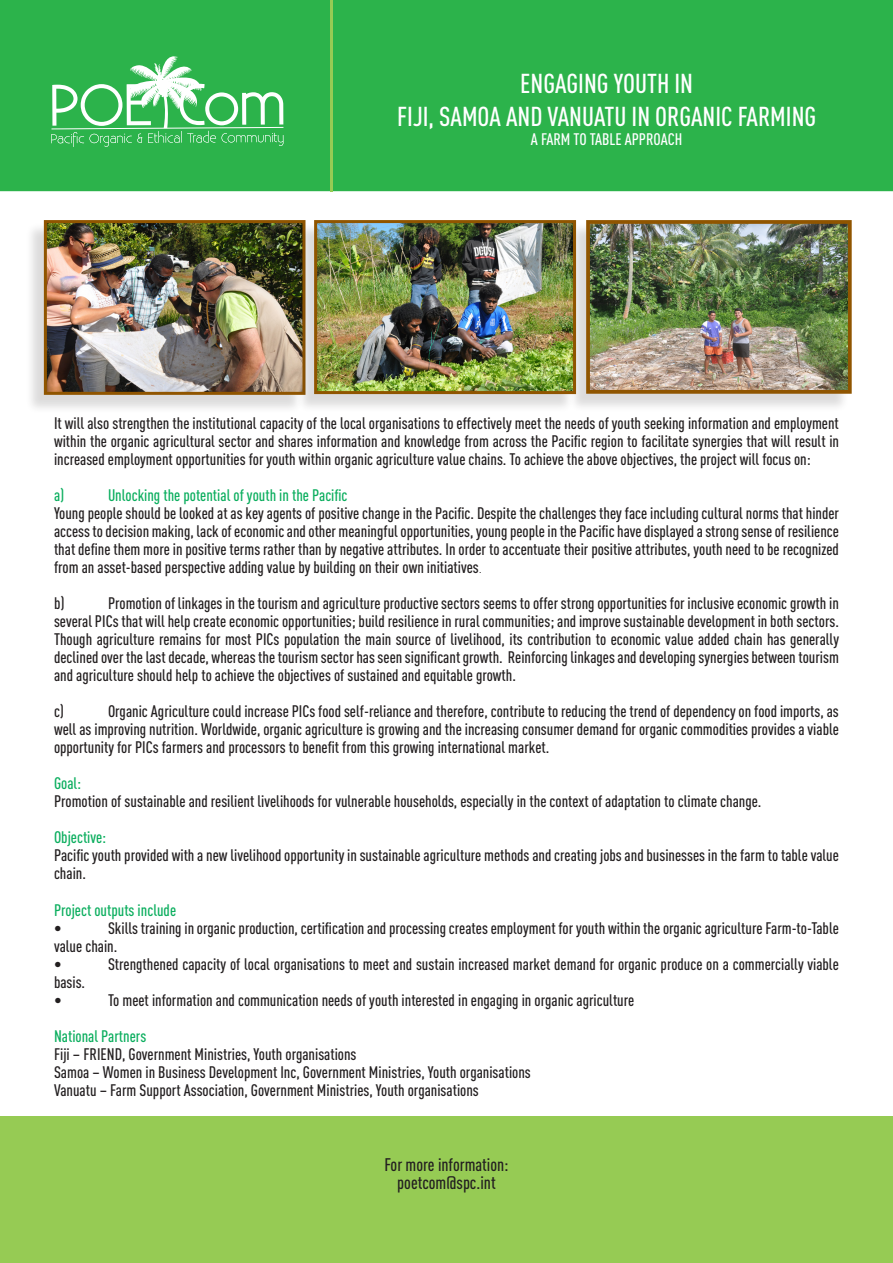
<style>
.page{position:relative;width:893px;height:1263px;background:#fff}
.page>*{position:absolute;margin:0;border:0;box-sizing:border-box;transform-origin:0 0}
.t1{font:500 27px "DIN Cond";color:#fff}
.t2{font:500 18px "DIN Cond";color:#231f20}
.t3{font:500 16.5px/18px "DIN Cond";color:#231f20;text-align:justify}
.t4{font:500 16.5px "DIN Cond";color:#0bae5e}
.t5{font:500 16.5px "DIN Cond";color:#fff}
.t6{font:300 16.5px "DIN Cond";color:#231f20}
.s1{font-weight:300}
</style>
<div class="page">
<div style="left:568px;top:223px;width:282px;height:190px;background:#231f20;opacity:.16"></div>
<img style="left:591px;top:225px;width:256px;height:164px">
<div style="left:586px;top:220px;width:266px;height:174px;border:4px solid #905500"></div>
<div style="left:0;top:0;width:893px;height:191px;background:#2cb34b"></div>
<svg style="left:51px;top:56px;width:233px;height:91px;background:#5ac372"></svg>
<hr style="left:331px;top:0;width:2px;height:191px;background:#96cb54">
<div style="left:25px;top:223px;width:279px;height:191px;background:#231f20;opacity:.16"></div>
<img style="left:48px;top:224px;width:248px;height:167px">
<div style="left:44px;top:220px;width:261px;height:175px;border:3px solid #905500"></div>
<div style="left:296px;top:223px;width:278px;height:190px;background:#231f20;opacity:.16"></div>
<img style="left:318px;top:224px;width:254px;height:166px">
<div style="left:314px;top:220px;width:262px;height:174px;border:3px solid #905500"></div>
<div style="left:0;top:1116px;width:893px;height:147px;background:#96cb54"></div>
<p class="t1" style="left:520px;top:68px;width:174px">ENGAGING YOUTH IN</p>
<p class="t1" style="left:397px;top:100px;width:421px">FIJI, SAMOA AND VANUATU IN ORGANIC FARMING</p>
<p class="t5" style="left:531px;top:130px;width:153px">A FARM TO TABLE APPROACH</p>
<p class="t3" style="left:54px;top:414px;width:787px">It will also strengthen the institutional capacity of the local organisations to effectively meet the needs of youth seeking information and employment within the organic agricultural sector and shares information and knowledge from across the Pacific region to facilitate synergies that will result in increased employment opportunities for youth within organic agriculture value chains. To achieve the above objectives, the project will focus on:</p>
<p class="t4" style="left:54px;top:486px;width:12px">a)</p>
<p class="t4" style="left:108px;top:486px;width:241px">Unlocking the potential of youth in the Pacific</p>
<p class="t3" style="left:54px;top:504px;width:787px">Young people should be looked at as key agents of positive change in the Pacific. Despite the challenges they face including cultural norms that hinder access to decision making, lack of economic and other meaningful opportunities, young people in the Pacific have displayed a strong sense of resilience that define them more in positive terms rather than by negative attributes. In order to accentuate their positive attributes, youth need to be recognized from an asset-based perspective adding value by building on their own initiatives<span class="s1">.</span></p>
<p class="t3" style="left:54px;top:594px;width:12px">b)</p>
<p class="t3" style="left:54px;top:594px;width:787px;text-indent:54px">Promotion of linkages in the tourism and agriculture productive sectors seems to offer strong opportunities for inclusive economic growth in several PICs that will help create economic opportunities; build resilience in rural communities; and improve sustainable development in both sectors.<br>Though agriculture remains for most PICs population the main source of livelihood, its contribution to economic value added chain has generally declined over the last decade, whereas the tourism sector has seen significant growth. Reinforcing linkages and developing synergies between tourism and agriculture should help to achieve the objectives of sustained and equitable growth.</p>
<p class="t3" style="left:54px;top:702px;width:11px">c)</p>
<p class="t3" style="left:54px;top:702px;width:786px;text-indent:54px">Organic Agriculture could increase PICs food self-reliance and therefore, contribute to reducing the trend of dependency on food imports, as well as improving nutrition. Worldwide, organic agriculture is growing and the increasing consumer demand for organic commodities provides a viable opportunity for PICs farmers and processors to benefit from this growing international market.</p>
<p class="t4" style="left:54px;top:774px;width:29px">Goal:</p>
<p class="t3" style="left:54px;top:792px;width:709px">Promotion of sustainable and resilient livelihoods for vulnerable households, especially in the context of adaptation to climate change.</p>
<p class="t4" style="left:54px;top:828px;width:54px">Objective:</p>
<p class="t3" style="left:54px;top:846px;width:786px">Pacific youth provided with a new livelihood opportunity in sustainable agriculture methods and creating jobs and businesses in the farm to table value chain.</p>
<p class="t4" style="left:54px;top:900px;width:124px">Project outputs include</p>
<p class="t3" style="left:54px;top:918px;width:9px">•</p>
<p class="t3" style="left:54px;top:918px;width:786px;text-indent:54px">Skills training in organic production, certification and processing creates employment for youth within the organic agriculture Farm-to-Table value chain.</p>
<p class="t3" style="left:54px;top:954px;width:9px">•</p>
<p class="t3" style="left:108px;top:954px;width:732px">Strengthened capacity of local organisations to meet and sustain increased market demand for organic produce on a commercially viable</p>
<p class="t3" style="left:54px;top:972px;width:33px">basis.</p>
<p class="t6" style="left:54px;top:990px;width:9px">•</p>
<p class="t3" style="left:108px;top:990px;width:528px">To meet information and communication needs of youth interested in engaging in organic agriculture</p>
<p class="t4" style="left:54px;top:1026px;width:94px">National Partners</p>
<p class="t3" style="left:54px;top:1044px;width:304px">Fiji – FRIEND, Government Ministries, Youth organisations</p>
<p class="t3" style="left:54px;top:1062px;width:478px">Samoa – Women in Business Development Inc, Government Ministries, Youth organisations</p>
<p class="t3" style="left:54px;top:1080px;width:426px">Vanuatu – Farm Support Association, Government Ministries, Youth organisations</p>
<p class="t2" style="left:384px;top:1154px;width:126px">For more information:</p>
<p class="t2" style="left:397px;top:1172px;width:100px">poetcom@spc.int</p>
</div>
